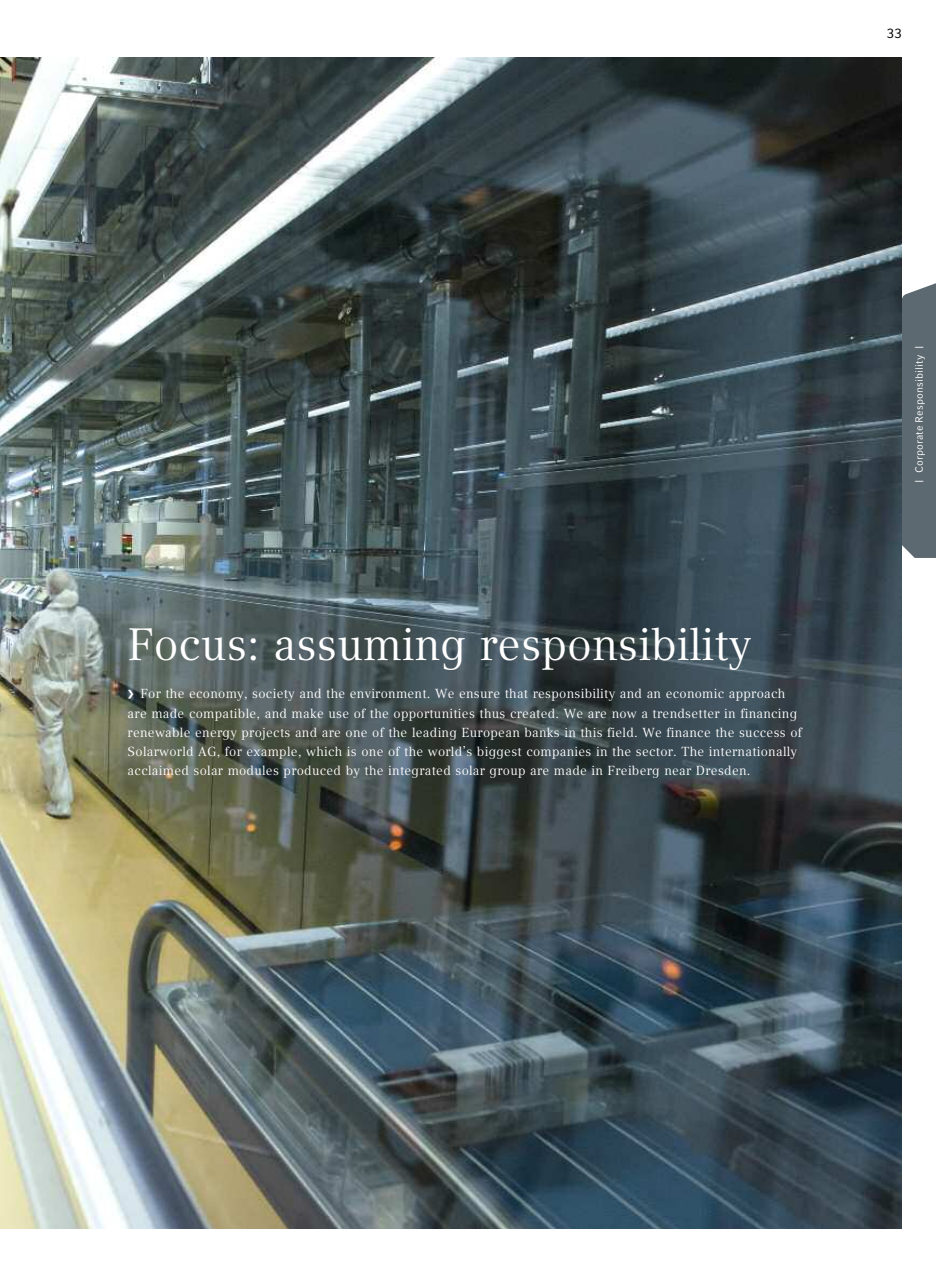
<style>
.page{position:relative;width:936px;height:1263px;background:#fff}
.page>*{position:absolute;margin:0;border:0;box-sizing:border-box;transform-origin:0 0}
.t1{font:45px "Compatil Text LT Pro";color:#fff}
.t2{font:13.5px "Compatil Fact LT Pro";color:#000}
.t3{font:13.05px/19.2px "Compatil Text LT Pro";letter-spacing:.02em;color:#fff}
.t4{font:10.5px "Compatil Fact LT Pro";letter-spacing:.01em;color:#fff}
.s1{font-family:"Compatil Fact LT Pro";font-weight:700;font-size:21px}
</style>
<div class="page">
<svg style="left:901px;top:279px;width:34px;height:279px;background:#616d75"></svg>
<img style="left:0;top:57px;width:901px;height:1172px">
<p class="t2" style="left:886px;top:29px;width:17px">33</p>
<h1 class="t1" style="left:128px;top:628px;width:625px">Focus: assuming responsibility</h1>
<p class="t3" style="left:128px;top:686px;width:675px"><span class="s1">›</span> For the economy, society and the environment. We ensure that responsibility and an economic approach are made compatible, and make use of the opportunities thus created. We are now a trendsetter in financing renewable energy projects and are one of the leading European banks in this field. We finance the success of Solarworld AG, for example, which is one of the world’s biggest companies in the sector. The internationally acclaimed solar modules produced by the integrated solar group are made in Freiberg near Dresden.</p>
<p class="t4" style="left:915px;top:483px;width:139px;rotate:-90deg">| Corporate Responsibility |</p>
</div>
